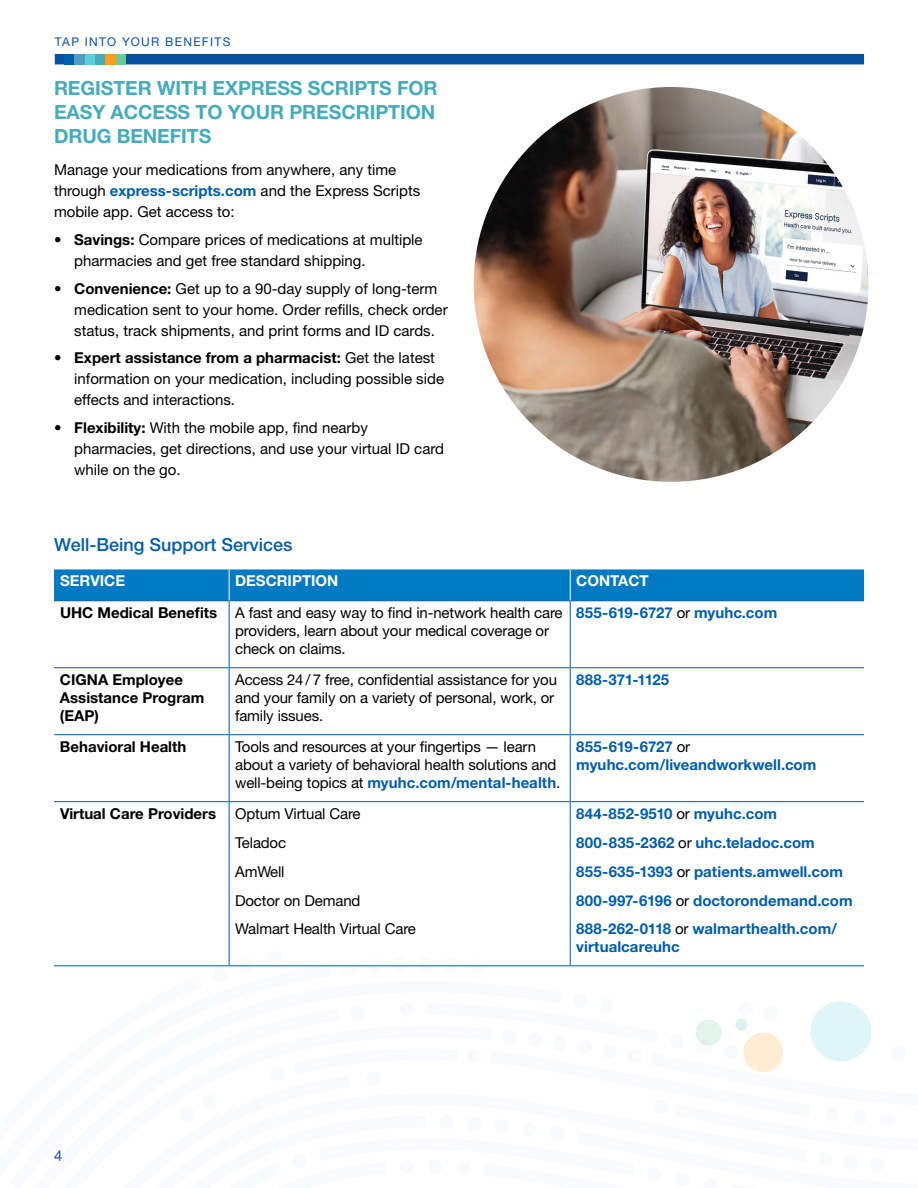
<style>
.page{position:relative;width:918px;height:1188px;background:#fff}
.page>*{position:absolute;margin:0;border:0;box-sizing:border-box;transform-origin:0 0}
.t1{font:700 19.5px/24px "Helvetica Neue LT Std";letter-spacing:-.005em;color:#46acb9}
.t2{font:500 18px "Helvetica Neue LT Std";color:#005dac}
.t3{font:15px/21px "Helvetica Neue LT Std";color:#000}
.t4{font:700 15px/28.8px "Helvetica Neue LT Std";letter-spacing:.005em;color:#005dac}
.t5{font:700 15px/18px "Helvetica Neue LT Std";color:#000}
.t6{font:700 15px "Helvetica Neue LT Std";color:#fff}
.t7{font:15px "Helvetica Neue LT Std";color:#0651a0}
.t8{font:12px "Helvetica Neue LT Std";letter-spacing:.11em;color:#0651a0}
.s1{font-weight:700;color:#005dac}
.s2{font-weight:700}
.s3{font-weight:400;color:#000}
</style>
<div class="page">
<div style="left:55px;top:54px;width:809px;height:10px;background:#0651a0"></div>
<div style="left:64px;top:54px;width:10px;height:10px;background:#005dac"></div>
<div style="left:85px;top:54px;width:10px;height:10px;background:#5ccfdf"></div>
<div style="left:74px;top:54px;width:11px;height:10px;background:#509dc4"></div>
<div style="left:115px;top:54px;width:11px;height:10px;background:#69c998"></div>
<div style="left:95px;top:54px;width:10px;height:10px;background:#46acb9"></div>
<div style="left:105px;top:54px;width:10px;height:10px;background:#ff9e1a"></div>
<div style="left:54px;top:569px;width:810px;height:31px;background:#007ac2"></div>
<hr style="left:54px;top:600px;width:175px;height:1px;background:#005dac">
<hr style="left:229px;top:600px;width:341px;height:1px;background:#005dac">
<hr style="left:570px;top:600px;width:294px;height:1px;background:#005dac">
<hr style="left:570px;top:601px;width:1px;height:66px;background:#005dac">
<hr style="left:54px;top:667px;width:175px;height:1px;background:#005dac">
<hr style="left:229px;top:667px;width:341px;height:1px;background:#005dac">
<hr style="left:570px;top:667px;width:294px;height:1px;background:#005dac">
<hr style="left:570px;top:668px;width:1px;height:66px;background:#005dac">
<hr style="left:54px;top:734px;width:175px;height:1px;background:#005dac">
<hr style="left:229px;top:734px;width:341px;height:1px;background:#005dac">
<hr style="left:570px;top:734px;width:294px;height:1px;background:#005dac">
<hr style="left:570px;top:735px;width:1px;height:66px;background:#005dac">
<hr style="left:54px;top:801px;width:175px;height:1px;background:#005dac">
<hr style="left:229px;top:801px;width:341px;height:1px;background:#005dac">
<hr style="left:570px;top:801px;width:294px;height:1px;background:#005dac">
<hr style="left:570px;top:802px;width:1px;height:163px;background:#005dac">
<hr style="left:229px;top:601px;width:1px;height:66px;background:#005dac">
<hr style="left:229px;top:668px;width:1px;height:66px;background:#005dac">
<hr style="left:229px;top:735px;width:1px;height:66px;background:#005dac">
<hr style="left:229px;top:802px;width:1px;height:163px;background:#005dac">
<hr style="left:229px;top:569px;width:1px;height:31px;background:#fff">
<hr style="left:570px;top:569px;width:1px;height:31px;background:#fff">
<img style="left:474px;top:87px;width:394px;height:395px;border-radius:197px">
<svg style="left:54px;top:951px;width:818px;height:121px"></svg>
<p class="t8" style="left:55px;top:34px;width:177px">TAP INTO YOUR BENEFITS</p>
<h1 class="t1" style="left:54px;top:76px;width:385px">REGISTER WITH EXPRESS SCRIPTS FOR<br>EASY ACCESS TO YOUR PRESCRIPTION<br>DRUG BENEFITS</h1>
<p class="t3" style="left:54px;top:159px;width:368px">Manage your medications from anywhere, any time through <span class="s1">express-scripts.com</span> and the Express Scripts mobile app. Get access to:</p>
<p class="t3" style="left:74px;top:229px;width:350px;text-indent:-20px">• <span class="s2">Savings:</span> Compare prices of medications at multiple pharmacies and get free standard shipping.</p>
<p class="t3" style="left:74px;top:278px;width:375px;text-indent:-20px">• <span class="s2">Convenience:</span> Get up to a 90-day supply of long-term medication sent to your home. Order refills, check order status, track shipments, and print forms and ID cards.</p>
<p class="t3" style="left:74px;top:347px;width:371px;text-indent:-20px">• <span class="s2">Expert assistance from a pharmacist:</span> Get the latest information on your medication, including possible side effects and interactions.</p>
<p class="t3" style="left:74px;top:417px;width:371px;text-indent:-20px">• <span class="s2">Flexibility:</span> With the mobile app, find nearby pharmacies, get directions, and use your virtual ID card while on the go.</p>
<p class="t2" style="left:54px;top:534px;width:240px">Well-Being Support Services</p>
<p class="t6" style="left:60px;top:572px;width:67px">SERVICE</p>
<p class="t6" style="left:235px;top:572px;width:105px">DESCRIPTION</p>
<p class="t6" style="left:576px;top:572px;width:74px">CONTACT</p>
<p class="t3" style="left:235px;top:604px;width:329px;line-height:18px;text-indent:-175px"><span class="s2">UHC Medical Benefits</span> A fast and easy way to find in-network health care providers, learn about your medical coverage or check on claims.</p>
<p class="t4" style="left:576px;top:598px;width:203px">855-619-6727 <span class="s3">or</span> myuhc.com</p>
<p class="t5" style="left:60px;top:671px;width:146px">CIGNA Employee<br>Assistance Program (EAP)</p>
<p class="t3" style="left:235px;top:671px;width:323px;line-height:18px">Access 24/ 7 free, confidential assistance for you and your family on a variety of personal, work, or family issues.</p>
<p class="t4" style="left:576px;top:665px;width:95px">888-371-1125</p>
<p class="t5" style="left:60px;top:737px;width:128px">Behavioral Health</p>
<p class="t3" style="left:235px;top:738px;width:327px;line-height:18px">Tools and resources at your fingertips — learn about a variety of behavioral health solutions and well-being topics at <span class="s1">myuhc.com/mental-health</span>.</p>
<p class="t4" style="left:576px;top:737px;width:242px;line-height:18px">855-619-6727 <span class="s3">or </span>myuhc.com/liveandworkwell.com</p>
<p class="t5" style="left:60px;top:804px;width:158px">Virtual Care Providers</p>
<p class="t3" style="left:235px;top:799px;width:182px;line-height:28.8px">Optum Virtual Care<br>Teladoc<br>AmWell<br>Doctor on Demand<br>Walmart Health Virtual Care</p>
<p class="t4" style="left:576px;top:799px;width:278px">844-852-9510 <span class="s3">or</span> myuhc.com 800-835-2362 <span class="s3">or</span> uhc.teladoc.com 855-635-1393 <span class="s3">or</span> patients.amwell.com 800-997-6196 <span class="s3">or</span> doctorondemand.com 888-262-0118 <span class="s3">or</span> walmarthealth.com/</p>
<p class="t4" style="left:576px;top:932px;width:105px">virtualcareuhc</p>
<p class="t7" style="left:54px;top:1147px;width:10px">4</p>
</div>
